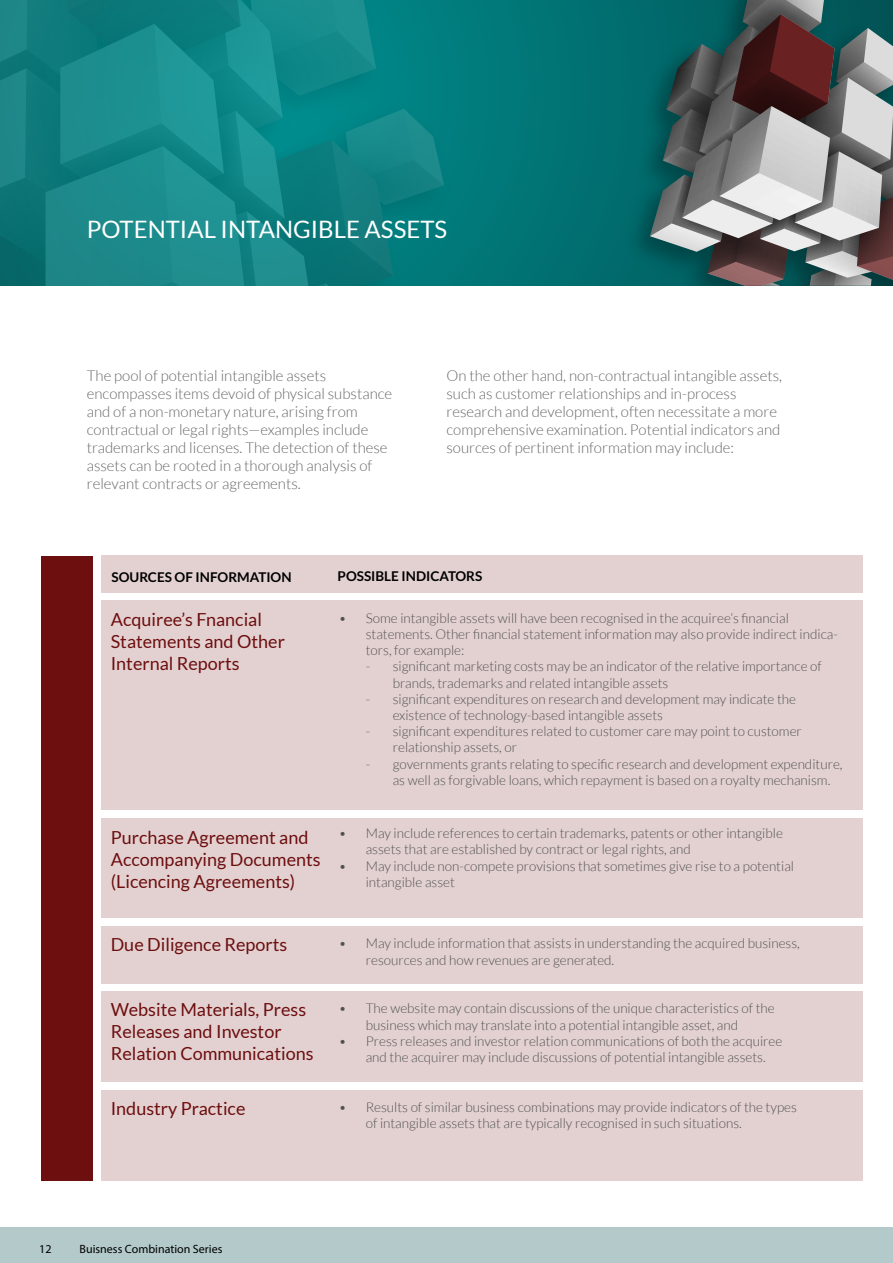
<style>
.page{position:relative;width:893px;height:1263px;background:#fff}
.page>*{position:absolute;margin:0;border:0;box-sizing:border-box;transform-origin:0 0}
.t1{font:24px "Lato";color:#fff}
.t2{font:18px/21.6px "Lato";color:#6d0e0f}
.t3{font:300 15px/18px "Lato";color:#666}
.t4{font:300 13.5px/16.2px "Lato";color:#515151}
.t5{font:700 13.5px "Lato";color:#000}
.t6{font:12px "Myriad Pro";color:#000}
</style>
<div class="page">
<div style="left:0;top:0;width:893px;height:286px;background:#017375"></div>
<svg style="left:650px;top:0;width:243px;height:286px"></svg>
<svg style="left:0;top:0;width:444px;height:286px"></svg>
<div style="left:0;top:1228px;width:893px;height:35px;background:#b3c9ca"></div>
<div style="left:41px;top:555px;width:51px;height:625px;background:#6d0e0f"></div>
<div style="left:101px;top:926px;width:761px;height:58px;background:#e3d1d1"></div>
<div style="left:101px;top:818px;width:761px;height:100px;background:#e3d1d1"></div>
<div style="left:101px;top:600px;width:761px;height:210px;background:#e3d1d1"></div>
<div style="left:101px;top:555px;width:761px;height:38px;background:#e3d1d1"></div>
<div style="left:101px;top:992px;width:761px;height:90px;background:#e3d1d1"></div>
<div style="left:101px;top:1090px;width:761px;height:90px;background:#e3d1d1"></div>
<h1 class="t1" style="left:87px;top:216px;width:362px">POTENTIAL INTANGIBLE ASSETS</h1>
<p class="t3" style="left:87px;top:366px;width:307px">The pool of potential intangible assets encompasses items devoid of physical substance and of a non-monetary nature, arising from contractual or legal rights—examples include trademarks and licenses. The detection of these assets can be rooted in a thorough analysis of relevant contracts or agreements.</p>
<p class="t3" style="left:446px;top:366px;width:337px">On the other hand, non-contractual intangible assets, such as customer relationships and in-process research and development, often necessitate a more comprehensive examination. Potential indicators and sources of pertinent information may include:</p>
<p class="t5" style="left:112px;top:569px;width:182px">SOURCES OF INFORMATION</p>
<p class="t5" style="left:338px;top:569px;width:146px">POSSIBLE INDICATORS</p>
<h2 class="t2" style="left:111px;top:609px;width:176px">Acquiree’s Fnancial<br>Statements and Other<br>Internal Reports</h2>
<p class="t4" style="left:366px;top:610px;width:474px;text-indent:-27px">• Some intangible assets will have been recognised in the acquiree’s financial statements. Other financial statement information may also provide indirect indica&shy;tors, for example:</p>
<p class="t4" style="left:393px;top:658px;width:431px;text-indent:-27px">- significant marketing costs may be an indicator of the relative importance of brands, trademarks and related intangible assets</p>
<p class="t4" style="left:393px;top:691px;width:405px;text-indent:-27px">- significant expenditures on research and development may indicate the existence of technology-based intangible assets</p>
<p class="t4" style="left:393px;top:723px;width:411px;text-indent:-27px">- significant expenditures related to customer care may point to customer relationship assets, or</p>
<p class="t4" style="left:393px;top:756px;width:451px;text-indent:-27px">- governments grants relating to specific research and development expenditure, as well as forgivable loans, which repayment is based on a royalty mechanism.</p>
<h2 class="t2" style="left:111px;top:827px;width:211px">Purchase Agreement and<br>Accompanying Documents (Licencing Agreements)</h2>
<h2 class="t2" style="left:111px;top:934px;width:178px">Due Diligence Reports</h2>
<p class="t4" style="left:366px;top:825px;width:419px;text-indent:-27px">• May include references to certain trademarks, patents or other intangible assets that are established by contract or legal rights, and</p>
<p class="t4" style="left:366px;top:858px;width:430px;text-indent:-27px">• May include non-compete provisions that sometimes give rise to a potential intangible asset</p>
<p class="t4" style="left:366px;top:935px;width:436px;text-indent:-27px">• May include information that assists in understanding the acquired business, resources and how revenues are generated.</p>
<h2 class="t2" style="left:111px;top:999px;width:204px">Website Materials, Press<br>Releases and Investor<br>Relation Communications</h2>
<p class="t4" style="left:366px;top:1000px;width:410px;text-indent:-27px">• The website may contain discussions of the unique characteristics of the business which may translate into a potential intangible asset, and</p>
<p class="t4" style="left:366px;top:1033px;width:418px;text-indent:-27px">• Press releases and investor relation communications of both the acquiree and the acquirer may include discussions of potential intangible assets.</p>
<h2 class="t2" style="left:111px;top:1097px;width:136px">Industry Practice</h2>
<p class="t4" style="left:366px;top:1099px;width:433px;text-indent:-27px">• Results of similar business combinations may provide indicators of the types of intangible assets that are typically recognised in such situations.</p>
<p class="t6" style="left:39px;top:1241px;width:14px">12</p>
<p class="t6" style="left:80px;top:1241px;width:144px">Buisness Combination Series</p>
</div>
